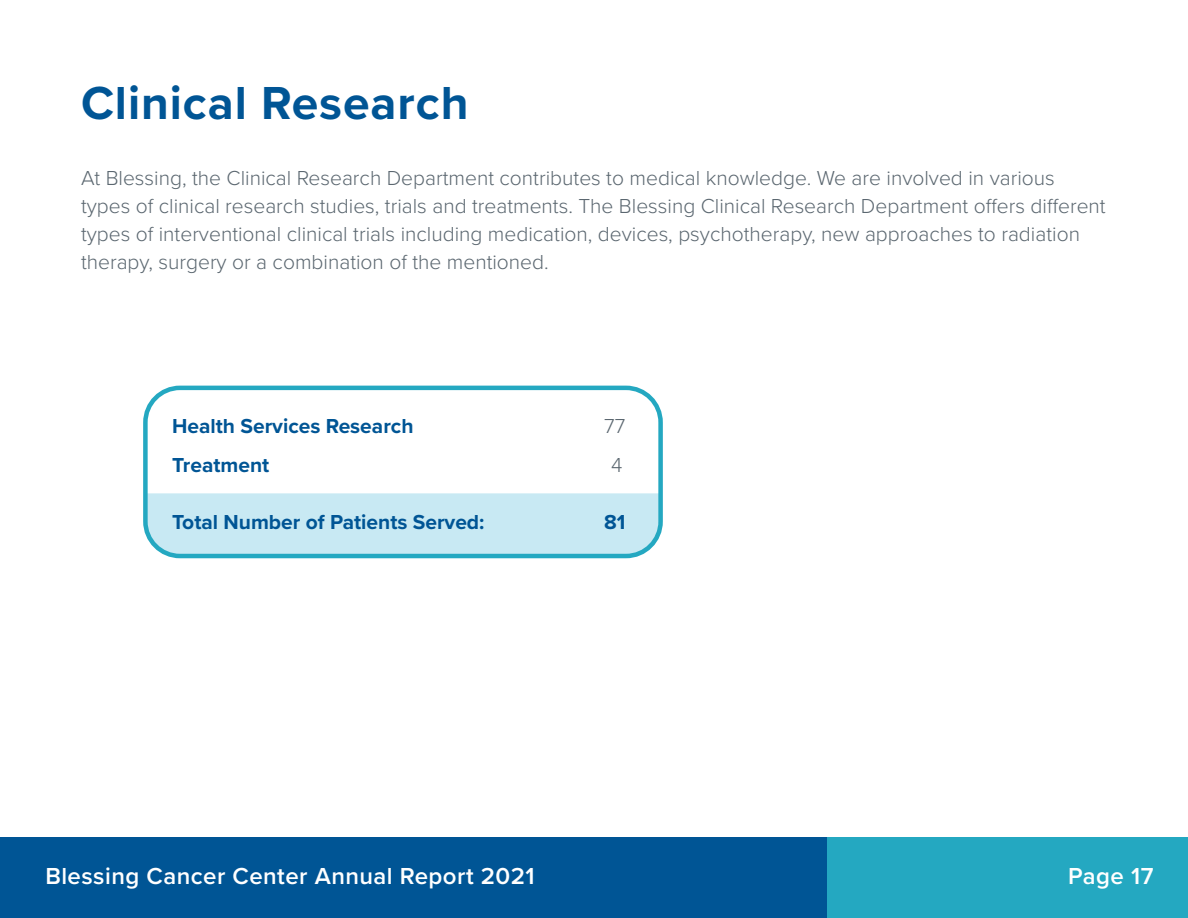
<style>
.page{position:relative;width:1188px;height:918px;background:#fff}
.page>*{position:absolute;margin:0;border:0;box-sizing:border-box;transform-origin:0 0}
.t1{font:700 48px "Proxima Nova";letter-spacing:.02em;color:#005595}
.t2{font:600 24px "Proxima Nova";letter-spacing:.02em;color:#fff}
.t3{font:300 21px/28.2px "Proxima Nova";color:#5b6770}
.t4{font:700 21px "Proxima Nova";color:#005595}
</style>
<div class="page">
<div style="left:0;top:837px;width:827px;height:81px;background:#005595"></div>
<div style="left:827px;top:837px;width:361px;height:81px;background:#24a8c1"></div>
<div style="left:148px;top:493px;width:510px;height:60px;background:#c8e9f3"></div>
<div style="left:143px;top:386px;width:520px;height:172px;border:4px solid #24a8c1;border-radius:35px"></div>
<p class="t1" style="left:81px;top:67px;width:389px">Clinical Research</p>
<p class="t3" style="left:81px;top:163px;width:1026px">At Blessing, the Clinical Research Department contributes to medical knowledge. We are involved in various types of clinical research studies, trials and treatments. The Blessing Clinical Research Department offers different types of interventional clinical trials including medication, devices, psychotherapy, new approaches to radiation therapy, surgery or a combination of the mentioned.</p>
<p class="t4" style="left:172px;top:410px;width:243px">Health Services Research</p>
<p class="t3" style="left:604px;top:411px;width:23px">77</p>
<p class="t4" style="left:172px;top:449px;width:99px">Treatment</p>
<p class="t3" style="left:611px;top:450px;width:13px">4</p>
<p class="t4" style="left:172px;top:506px;width:314px">Total Number of Patients Served:</p>
<p class="t4" style="left:604px;top:506px;width:23px">81</p>
<p class="t2" style="left:45px;top:858px;width:491px">Blessing Cancer Center Annual Report 2021</p>
<p class="t2" style="left:1068px;top:858px;width:87px">Page 17</p>
</div>
